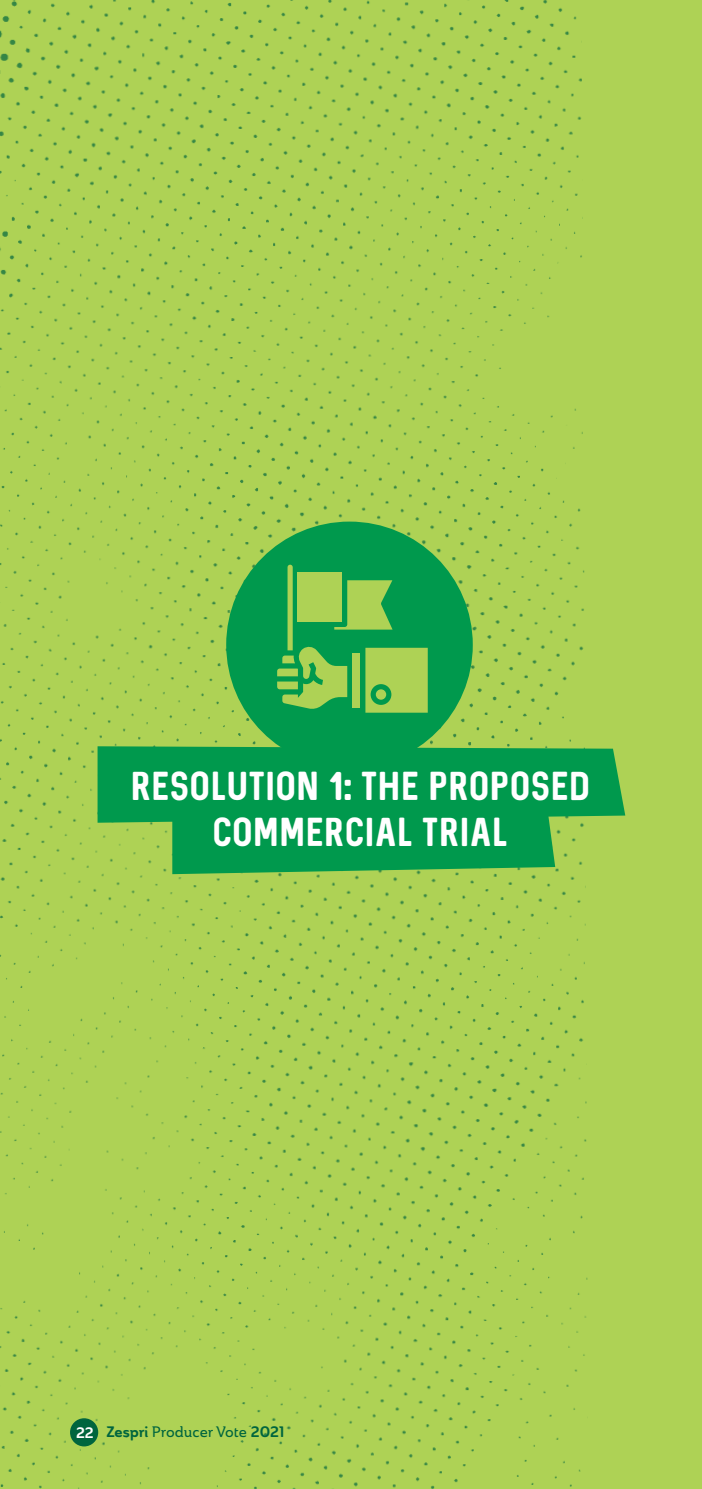
<style>
.page{position:relative;width:702px;height:1489px;background:#fff}
.page>*{position:absolute;margin:0;border:0;box-sizing:border-box;transform-origin:0 0}
.Timeline_Header_Smal{font:32.25px/46px "Sequel Neue";color:#fff;text-align:center}
.New_Body_Copy{font:15px "Ainslie Nor Med";color:#00653e}
.New_Body_Copy-2{font:15px "Ainslie Nor Bol";color:#fff}
.s1{font-family:"Ainslie Nor Bol"}
</style>
<div class="page">
<div style="left:0;top:0;width:702px;height:1488px;background:#aed255"></div>
<img style="left:0;top:0;width:588px;height:1488px">
<div style="left:226px;top:521px;width:246px;height:247px;background:#00994d;border-radius:50%"></div>
<svg style="left:98px;top:746px;width:527px;height:128px"></svg>
<svg style="left:277px;top:564px;width:151px;height:148px"></svg>
<p class="Timeline_Header_Smal" style="left:130px;top:763px;width:461px">RESOLUTION 1: THE PROPOSED<br>COMMERCIAL TRIAL</p>
<p class="New_Body_Copy-2" style="left:76px;top:1421px;width:19px">22</p>
<p class="New_Body_Copy" style="left:106px;top:1421px;width:180px"><span class="s1">Zespri</span> Producer Vote <span class="s1">2021</span></p>
</div>
